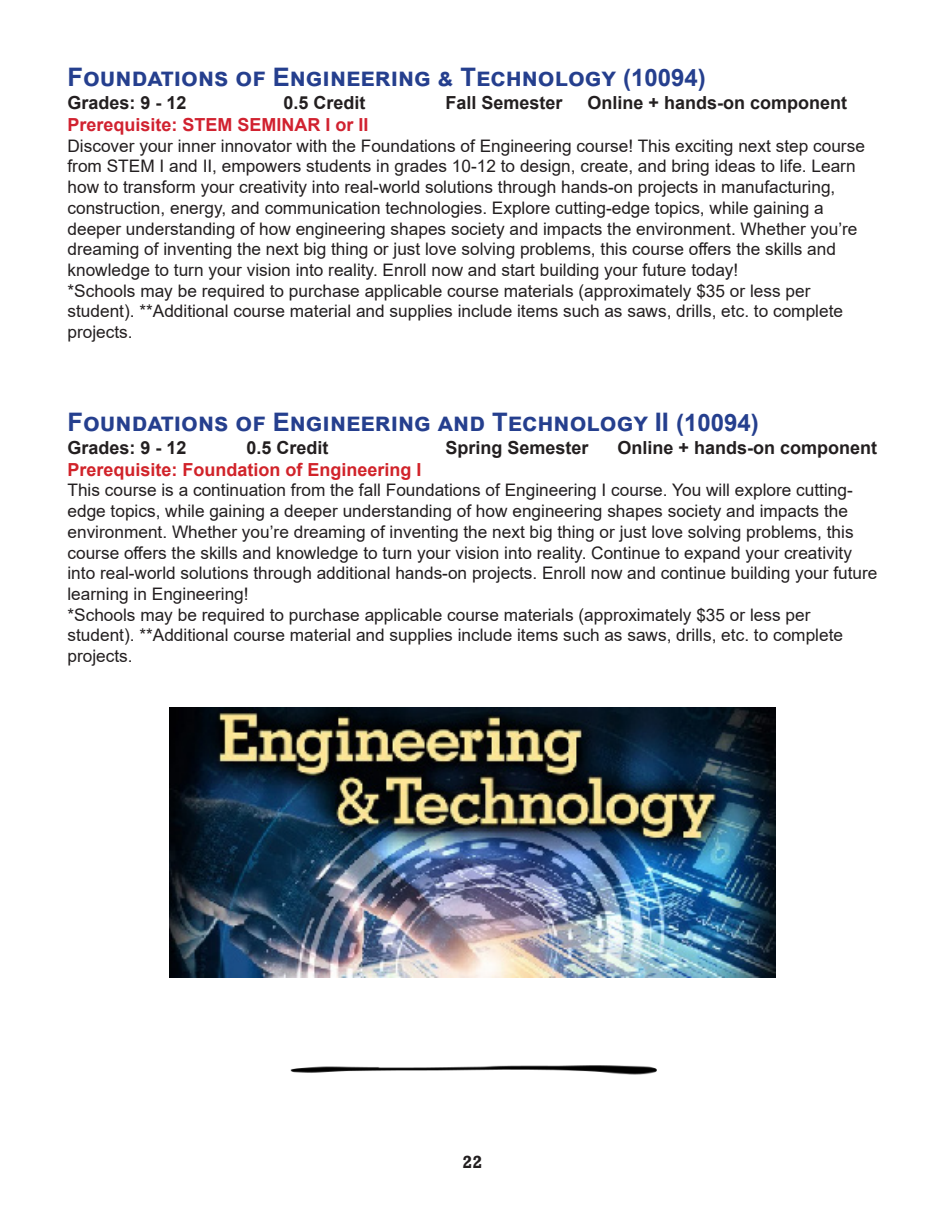
<style>
.page{position:relative;width:945px;height:1215px;background:#fff}
.page>*{position:absolute;margin:0;border:0;box-sizing:border-box;transform-origin:0 0}
.t1{font:700 25.5px "Arial";color:#253f8e}
.t2{font:700 18px "Arial";color:#231f20}
.t3{font:700 18px "Arial";color:#d1232a}
.t4{font:700 18px "Arial";color:#d12230}
.t5{font:700 18px "Rockwell";color:#231f20}
.t6{font:17.25px/20.7px "Arial";color:#231f20}
.s1{font-size:24px}
</style>
<div class="page">
<img style="left:290px;top:1065px;width:367px;height:10px">
<img style="left:169px;top:708px;width:607px;height:270px">
<p class="t1" style="left:68px;top:59px;width:640px">Foundations of Engineering &amp; Technology <span class="s1">(10094)</span></p>
<p class="t2" style="left:68px;top:90px;width:121px">Grades: 9 - 12</p>
<p class="t2" style="left:284px;top:90px;width:84px">0.5 Credit</p>
<p class="t2" style="left:446px;top:90px;width:119px">Fall Semester</p>
<p class="t2" style="left:588px;top:90px;width:261px">Online + hands-on component</p>
<p class="t4" style="left:68px;top:112px;width:303px">Prerequisite: STEM SEMINAR I or II</p>
<p class="t6" style="left:68px;top:135px;width:799px">Discover your inner innovator with the Foundations of Engineering course! This exciting next step course from STEM I and II, empowers students in grades 10-12 to design, create, and bring ideas to life. Learn how to transform your creativity into real-world solutions through hands-on projects in manufacturing, construction, energy, and communication technologies. Explore cutting-edge topics, while gaining a deeper understanding of how engineering shapes society and impacts the environment. Whether you’re dreaming of inventing the next big thing or just love solving problems, this course offers the skills and knowledge to turn your vision into reality. Enroll now and start building your future today!</p>
<p class="t6" style="left:68px;top:280px;width:777px">*Schools may be required to purchase applicable course materials (approximately $35 or less per student). **Additional course material and supplies include items such as saws, drills, etc. to complete projects.</p>
<p class="t1" style="left:68px;top:404px;width:693px">Foundations of Engineering and Technology II <span class="s1">(10094)</span></p>
<p class="t2" style="left:68px;top:435px;width:121px">Grades: 9 - 12</p>
<p class="t2" style="left:247px;top:435px;width:84px">0.5 Credit</p>
<p class="t2" style="left:446px;top:435px;width:145px">Spring Semester</p>
<p class="t2" style="left:618px;top:435px;width:261px">Online + hands-on component</p>
<p class="t3" style="left:68px;top:457px;width:356px">Prerequisite: Foundation of Engineering I</p>
<p class="t6" style="left:68px;top:480px;width:812px">This course is a continuation from the fall Foundations of Engineering I course. You will explore cutting&shy;edge topics, while gaining a deeper understanding of how engineering shapes society and impacts the environment. Whether you’re dreaming of inventing the next big thing or just love solving problems, this course offers the skills and knowledge to turn your vision into reality. Continue to expand your creativity into real-world solutions through additional hands-on projects. Enroll now and continue building your future learning in Engineering!</p>
<p class="t6" style="left:68px;top:604px;width:777px">*Schools may be required to purchase applicable course materials (approximately $35 or less per student). **Additional course material and supplies include items such as saws, drills, etc. to complete projects.</p>
<p class="t5" style="left:463px;top:1151px;width:21px">22</p>
</div>
